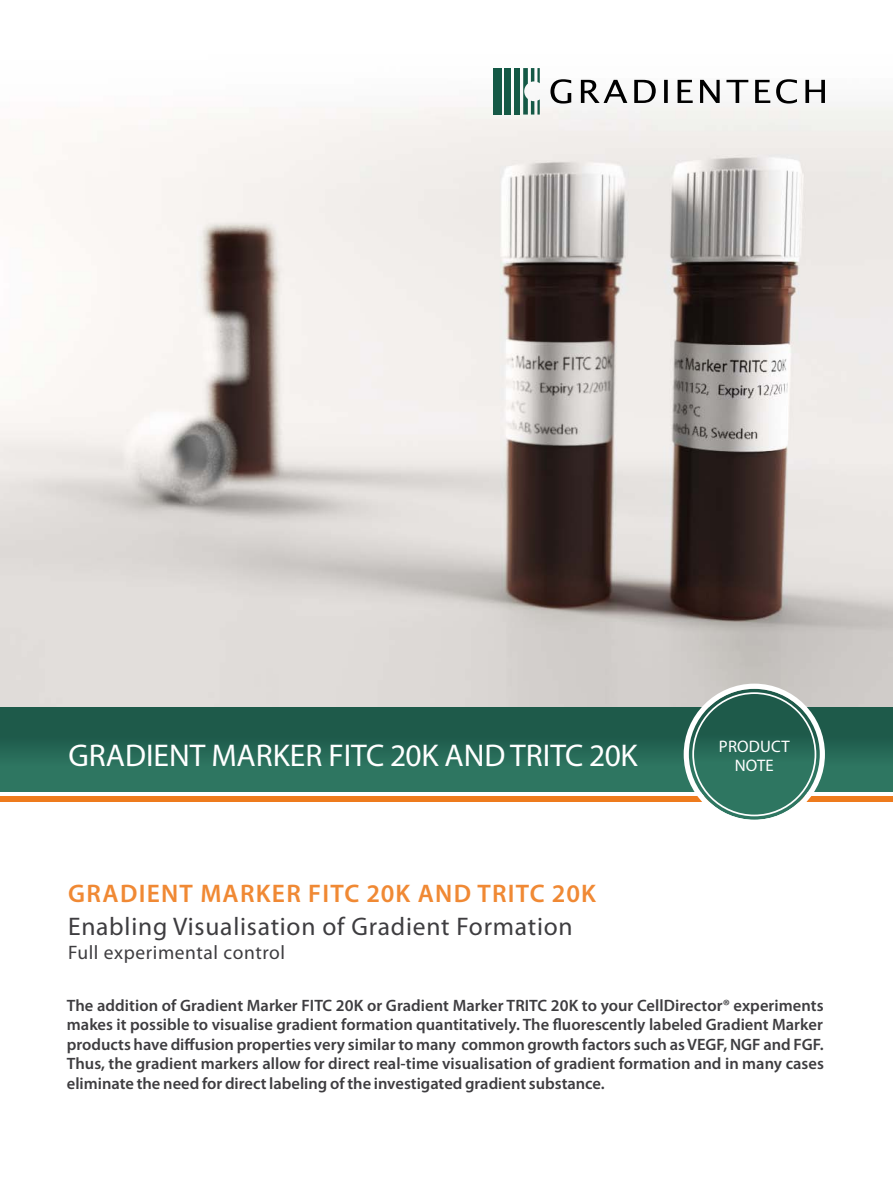
<style>
.page{position:relative;width:893px;height:1187px;background:#fff}
.page>*{position:absolute;margin:0;border:0;box-sizing:border-box;transform-origin:0 0}
.t1{font:31.5px "Myriad Pro";color:#fff}
.t2{font:25.5px "Myriad Pro";letter-spacing:.03em;color:#3e3d40}
.t3{font:600 25.5px "Myriad Pro";letter-spacing:.05em;color:#f08934}
.t4{font:19.5px "Myriad Pro";letter-spacing:.03em;color:#3e3d40}
.t5{font:16.65px/19.8px "Myriad Pro";letter-spacing:.01em;color:#fff;text-align:center}
.t6{font:600 16.5px/19.5px "Myriad Pro";color:#3e3d40;text-align:justify}
</style>
<div class="page">
<img style="left:0;top:68px;width:788px;height:639px">
<img style="left:788px;top:103px;width:105px;height:604px">
<div style="left:0;top:796px;width:893px;height:5px;background:#ee7b1d"></div>
<svg style="left:550px;top:79px;width:275px;height:24px"></svg>
<div style="left:493px;top:68px;width:8px;height:46px;background:#145946"></div>
<div style="left:504px;top:68px;width:7px;height:46px;background:#145946"></div>
<div style="left:514px;top:68px;width:6px;height:46px;background:#145946"></div>
<svg style="left:523px;top:68px;width:17px;height:46px"></svg>
<div style="left:0;top:707px;width:893px;height:84px;background:linear-gradient(to bottom,#1a5344,#317b65)"></div>
<svg style="left:684px;top:683px;width:141px;height:137px"></svg>
<h1 class="t1" style="left:68px;top:738px;width:571px">GRADIENT MARKER FITC 20K AND TRITC 20K</h1>
<p class="t5" style="left:719px;top:736px;width:72px">PRODUCT<br>NOTE</p>
<h2 class="t3" style="left:68px;top:879px;width:529px">GRADIENT MARKER FITC 20K AND TRITC 20K</h2>
<h2 class="t2" style="left:68px;top:912px;width:506px">Enabling Visualisation of Gradient Formation</h2>
<p class="t4" style="left:68px;top:941px;width:218px">Full experimental control</p>
<p class="t6" style="left:67px;top:995px;width:759px">The addition of Gradient Marker FITC 20K or Gradient Marker TRITC 20K to your CellDirector® experiments makes it possible to visualise gradient formation quantitatively. The fluorescently labeled Gradient Marker products have diffusion properties very similar to many common growth factors such as VEGF, NGF and FGF.<br>Thus, the gradient markers allow for direct real-time visualisation of gradient formation and in many cases eliminate the need for direct labeling of the investigated gradient substance.</p>
</div>
